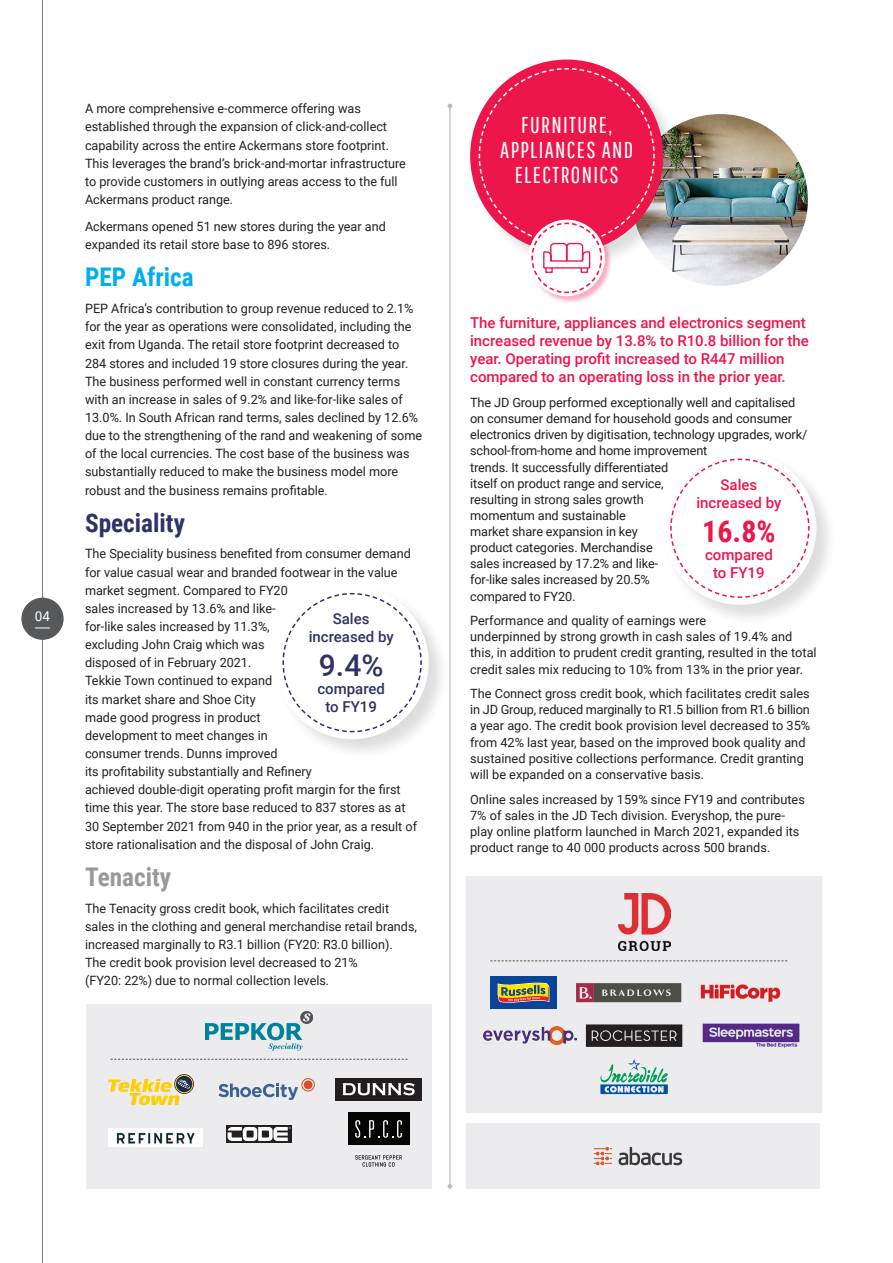
<style>
.page{position:relative;width:893px;height:1263px;background:#fff}
.page>*{position:absolute;margin:0;border:0;box-sizing:border-box;transform-origin:0 0}
.t1{font:700 30px "Roboto Condensed";color:#ed164b}
.t2{font:500 30px "Roboto";color:#303265}
.t3{font:700 25.65px "Roboto Condensed";color:#303265}
.t4{font:700 25.65px "Roboto Condensed";color:#00aeef}
.t5{font:700 25.65px "Roboto Condensed";color:#97999c}
.t6{font:22.95px/25.2px "Pathway Gothic One";letter-spacing:.06em;color:#fff;text-align:center}
.t7{font:500 15px/18px "Roboto";color:#ed164b;text-align:center}
.t8{font:500 15px/18px "Roboto";color:#303265;text-align:center}
.t9{font:13.5px "Roboto";color:#fff}
.t10{font:12.9px/18.1px "Roboto";color:#231f20}
.t11{font:12.75px/16.2px "Roboto";letter-spacing:-.005em;color:#231f20}
</style>
<div class="page">
<hr style="left:449px;top:106px;width:2px;height:1080px;background:#b8b9bc">
<svg style="left:448px;top:104px;width:4px;height:4px"></svg>
<svg style="left:448px;top:1184px;width:4px;height:5px"></svg>
<img style="left:674px;top:114px;width:134px;height:172px">
<div style="left:470px;top:59px;width:212px;height:213px;background:#231f20;opacity:.15"></div>
<div style="left:470px;top:60px;width:193px;height:193px;background:#ed164b;border-radius:50%"></div>
<div style="left:529px;top:220px;width:84px;height:84px;background:#ed164b;opacity:.35"></div>
<svg style="left:478px;top:67px;width:177px;height:227px"></svg>
<div style="left:663px;top:451px;width:174px;height:175px;background:#231f20;opacity:.15"></div>
<div style="left:663px;top:452px;width:153px;height:153px;background:#fff;border-radius:50%"></div>
<svg style="left:669px;top:458px;width:141px;height:141px"></svg>
<div style="left:467px;top:876px;width:355px;height:237px;background:#ececee"></div>
<div style="left:490px;top:976px;width:67px;height:33px;background:#094594"></div>
<svg style="left:498px;top:982px;width:51px;height:21px"></svg>
<svg style="left:576px;top:983px;width:105px;height:19px;background:#6b5b5b"></svg>
<svg style="left:586px;top:1024px;width:96px;height:23px;background:#3d3a3b"></svg>
<svg style="left:600px;top:1059px;width:68px;height:35px"></svg>
<img style="left:701px;top:984px;width:80px;height:18px">
<img style="left:702px;top:1023px;width:98px;height:25px">
<img style="left:618px;top:894px;width:53px;height:57px">
<svg style="left:490px;top:960px;width:297px;height:1px"></svg>
<div style="left:275px;top:585px;width:175px;height:175px;background:#231f20;opacity:.15"></div>
<div style="left:276px;top:586px;width:153px;height:153px;background:#fff;border-radius:50%"></div>
<svg style="left:282px;top:592px;width:141px;height:141px"></svg>
<div style="left:86px;top:1003px;width:346px;height:185px;background:#ececee"></div>
<svg style="left:218px;top:1078px;width:97px;height:22px"></svg>
<div style="left:304px;top:1080px;width:8px;height:9px;background:#d94c29;border-radius:50%"></div>
<div style="left:335px;top:1078px;width:87px;height:22px;background:#231f20"></div>
<svg style="left:343px;top:1083px;width:72px;height:12px"></svg>
<img style="left:109px;top:1128px;width:93px;height:18px">
<svg style="left:174px;top:1074px;width:20px;height:20px"></svg>
<div style="left:175px;top:1075px;width:18px;height:18px;border:1px solid #ffcf00;border-radius:50%"></div>
<svg style="left:109px;top:1079px;width:81px;height:26px"></svg>
<div style="left:226px;top:1125px;width:66px;height:17px;background:#231f20"></div>
<svg style="left:228px;top:1127px;width:63px;height:14px"></svg>
<div style="left:348px;top:1112px;width:62px;height:33px;background:#040503"></div>
<svg style="left:355px;top:1120px;width:47px;height:18px"></svg>
<svg style="left:355px;top:1155px;width:47px;height:11px"></svg>
<svg style="left:111px;top:1059px;width:297px;height:1px"></svg>
<svg style="left:300px;top:1011px;width:13px;height:13px"></svg>
<svg style="left:205px;top:1013px;width:105px;height:37px"></svg>
<hr style="left:42px;top:0;width:1px;height:1263px;background:#7d7d7d">
<div style="left:21px;top:598px;width:43px;height:42px;background:#57585a;border-radius:50%"></div>
<svg style="left:35px;top:628px;width:15px;height:1px"></svg>
<div style="left:467px;top:1123px;width:353px;height:66px;background:#ececee"></div>
<svg style="left:618px;top:1147px;width:64px;height:18px"></svg>
<svg style="left:594px;top:1147px;width:18px;height:18px"></svg>
<img style="left:483px;top:1026px;width:93px;height:18px">
<p class="t9" style="left:35px;top:607px;width:17px">04</p>
<p class="t10" style="left:85px;top:99px;width:322px">A more comprehensive e-commerce offering was established through the expansion of click-and-collect capability across the entire Ackermans store footprint.<br>This leverages the brand’s brick-and-mortar infrastructure to provide customers in outlying areas access to the full Ackermans product range.</p>
<p class="t10" style="left:85px;top:217px;width:302px">Ackermans opened 51 new stores during the year and expanded its retail store base to 896 stores.</p>
<h2 class="t4" style="left:85px;top:259px;width:110px">PEP Africa</h2>
<p class="t10" style="left:85px;top:299px;width:339px">PEP Africa’s contribution to group revenue reduced to 2.1% for the year as operations were consolidated, including the exit from Uganda. The retail store footprint decreased to 284 stores and included 19 store closures during the year.<br>The business performed well in constant currency terms with an increase in sales of 9.2% and like-for-like sales of 13.0%. In South African rand terms, sales declined by 12.6% due to the strengthening of the rand and weakening of some of the local currencies. The cost base of the business was substantially reduced to make the business model more robust and the business remains profitable.</p>
<h2 class="t3" style="left:85px;top:505px;width:101px">Speciality</h2>
<p class="t10" style="left:85px;top:544px;width:334px">The Speciality business benefited from consumer demand for value casual wear and branded footwear in the value market segment. Compared to FY20<br>sales increased by 13.6% and like-<br>for-like sales increased by 11.3%,<br>excluding John Craig which was<br>disposed of in February 2021.<br>Tekkie Town continued to expand<br>its market share and Shoe City<br>made good progress in product<br>development to meet changes in<br>consumer trends. Dunns improved<br>its profitability substantially and Refinery<br>achieved double-digit operating profit margin for the first time this year. The store base reduced to 837 stores as at 30 September 2021 from 940 in the prior year, as a result of store rationalisation and the disposal of John Craig.</p>
<h2 class="t5" style="left:85px;top:859px;width:88px">Tenacity</h2>
<p class="t10" style="left:85px;top:898px;width:333px">The Tenacity gross credit book, which facilitates credit sales in the clothing and general merchandise retail brands, increased marginally to R3.1 billion (FY20: R3.0 billion).<br>The credit book provision level decreased to 21%<br>(FY20: 22%) due to normal collection levels.</p>
<p class="t8" style="left:309px;top:609px;width:86px">Sales increased by</p>
<h1 class="t2" style="left:319px;top:645px;width:66px">9.4%</h1>
<p class="t8" style="left:317px;top:679px;width:69px">compared to FY19</p>
<h3 class="t6" style="left:500px;top:111px;width:134px">FURNITURE,<br>APPLIANCES AND<br>ELECTRONICS</h3>
<p class="t7" style="left:470px;top:313px;width:340px;text-align:left">The furniture, appliances and electronics segment increased revenue by 13.8% to R10.8 billion for the year. Operating profit increased to R447 million compared to an operating loss in the prior year.</p>
<p class="t11" style="left:470px;top:394px;width:339px">The JD Group performed exceptionally well and capitalised on consumer demand for household goods and consumer electronics driven by digitisation, technology upgrades, work/ school-from-home and home improvement<br>trends. It successfully differentiated<br>itself on product range and service,<br>resulting in strong sales growth<br>momentum and sustainable<br>market share expansion in key<br>product categories. Merchandise<br>sales increased by 17.2% and like-<br>for-like sales increased by 20.5%<br>compared to FY20.</p>
<p class="t11" style="left:470px;top:612px;width:348px">Performance and quality of earnings were<br>underpinned by strong growth in cash sales of 19.4% and this, in addition to prudent credit granting, resulted in the total credit sales mix reducing to 10% from 13% in the prior year.</p>
<p class="t11" style="left:470px;top:685px;width:342px">The Connect gross credit book, which facilitates credit sales in JD Group, reduced marginally to R1.5 billion from R1.6 billion a year ago. The credit book provision level decreased to 35% from 42% last year, based on the improved book quality and sustained positive collections performance. Credit granting will be expanded on a conservative basis.</p>
<p class="t11" style="left:470px;top:790px;width:336px">Online sales increased by 159% since FY19 and contributes 7% of sales in the JD Tech division. Everyshop, the pure&shy;play online platform launched in March 2021, expanded its product range to 40 000 products across 500 brands.</p>
<p class="t7" style="left:696px;top:475px;width:86px">Sales increased by</p>
<h1 class="t1" style="left:702px;top:510px;width:75px">16.8%</h1>
<p class="t7" style="left:705px;top:545px;width:69px">compared to FY19</p>
</div>
